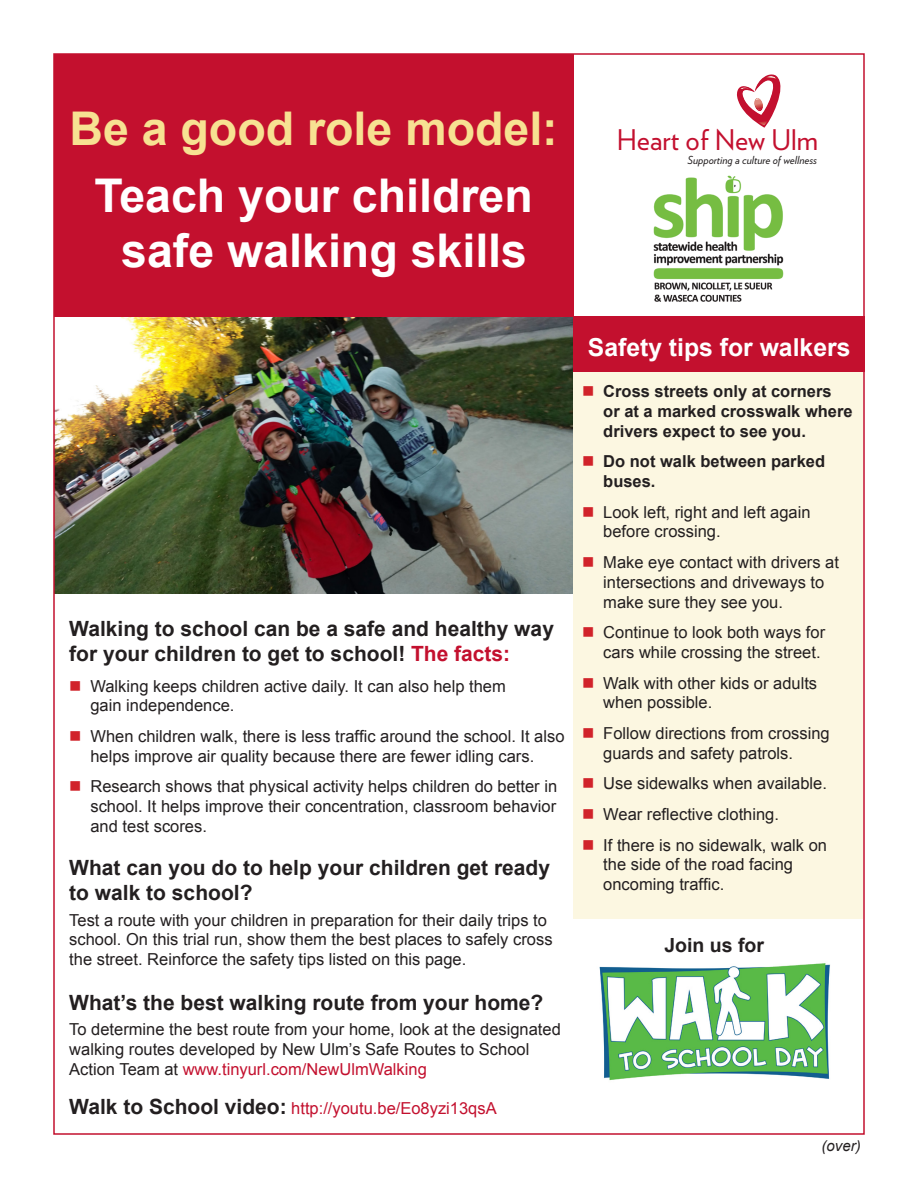
<style>
.page{position:relative;width:918px;height:1188px;background:#fff}
.page>*{position:absolute;margin:0;border:0;box-sizing:border-box;transform-origin:0 0}
.t1{font:700 46.5px/55.8px "Arial";color:#fff;text-align:center}
.t2{font:700 46.5px "Arial";color:#f7e192}
.t3{font:28.5px "Verlag";color:#c3102f}
.t4{font:700 24.75px "Arial";color:#fff}
.t5{font:700 21px/25.2px "Arial";color:#231f20}
.t6{font:700 19.5px "Arial";color:#231f20}
.t7{font:16.5px/19.8px "Arial";color:#231f20}
.t8{font:700 16.5px/19.8px "Arial";color:#231f20}
.t9{font:16.5px "Arial";color:#c3102e}
.t10{font:italic 15px "Arial";color:#231f20}
.t11{font:italic 11.1px "Verlag";color:#231f20}
.s1{color:#c3102e}
.s2{color:#d1232a}
.s3{font-weight:700;font-size:21px;color:#231f20}
</style>
<div class="page">
<img style="left:56px;top:316px;width:517px;height:278px">
<img style="left:653px;top:175px;width:131px;height:127px">
<div style="left:573px;top:316px;width:289px;height:603px;background:#fcf7e1"></div>
<div style="left:54px;top:54px;width:519px;height:262px;background:#c3102e"></div>
<img style="left:599px;top:963px;width:231px;height:118px">
<div style="left:573px;top:316px;width:292px;height:56px;background:#c3102e"></div>
<svg style="left:736px;top:74px;width:45px;height:54px"></svg>
<h1 class="t2" style="left:69px;top:111px;width:490px">Be a good role model:</h1>
<h1 class="t1" style="left:94px;top:172px;width:440px">Teach your children safe walking skills</h1>
<h2 class="t3" style="left:617px;top:123px;width:203px">Heart of New Ulm</h2>
<p class="t11" style="left:688px;top:156px;width:131px">Supporting a culture of wellness</p>
<p class="t5" style="left:69px;top:618px;width:486px">Walking to school can be a safe and healthy way for your children to get to school! <span class="s1">The facts:</span></p>
<p class="t7" style="left:90px;top:677px;width:417px;text-indent:-21px"><span class="s2">■</span> Walking keeps children active daily. It can also help them gain independence.</p>
<p class="t7" style="left:69px;top:727px;width:497px;text-align:center"><span class="s2">■</span> When children walk, there is less traffic around the school. It also helps improve air quality because there are fewer idling cars.</p>
<p class="t7" style="left:90px;top:777px;width:468px;text-align:justify;text-indent:-21px"><span class="s2">■</span> Research shows that physical activity helps children do better in school. It helps improve their concentration, classroom behavior and test scores.</p>
<p class="t5" style="left:69px;top:857px;width:482px">What can you do to help your children get ready to walk to school?</p>
<p class="t7" style="left:69px;top:910px;width:485px">Test a route with your children in preparation for their daily trips to school. On this trial run, show them the best places to safely cross the street. Reinforce the safety tips listed on this page.</p>
<p class="t5" style="left:69px;top:992px;width:476px">What’s the best walking route from your home?</p>
<p class="t7" style="left:69px;top:1020px;width:493px">To determine the best route from your home, look at the designated walking routes developed by New Ulm’s Safe Routes to School<br>Action Team at <span class="s1">www.tinyurl.com/NewUlmWalking</span></p>
<p class="t9" style="left:69px;top:1097px;width:429px"><span class="s3">Walk to School video:</span> http://youtu.be/Eo8yzi13qsA</p>
<h3 class="t4" style="left:588px;top:338px;width:264px">Safety tips for walkers</h3>
<p class="t8" style="left:603px;top:383px;width:251px;text-indent:-21px"><span class="s2">■</span> Cross streets only at corners<br>or at a marked crosswalk where drivers expect to see you.</p>
<p class="t8" style="left:603px;top:453px;width:223px;text-indent:-21px"><span class="s2">■</span> Do not walk between parked buses.</p>
<p class="t7" style="left:603px;top:503px;width:209px;text-indent:-21px"><span class="s2">■</span> Look left, right and left again before crossing.</p>
<p class="t7" style="left:603px;top:554px;width:237px;text-indent:-21px"><span class="s2">■</span> Make eye contact with drivers at intersections and driveways to make sure they see you.</p>
<p class="t7" style="left:582px;top:623px;width:245px;text-align:right"><span class="s2">■</span> Continue to look both ways for cars while crossing the street.</p>
<p class="t7" style="left:603px;top:673px;width:215px;text-indent:-21px"><span class="s2">■</span> Walk with other kids or adults when possible.</p>
<p class="t7" style="left:603px;top:725px;width:228px;text-indent:-21px"><span class="s2">■</span> Follow directions from crossing guards and safety patrols.</p>
<p class="t7" style="left:582px;top:774px;width:246px"><span class="s2">■</span> Use sidewalks when available.</p>
<p class="t7" style="left:582px;top:805px;width:198px"><span class="s2">■</span> Wear reflective clothing.</p>
<p class="t7" style="left:603px;top:836px;width:225px;text-indent:-21px"><span class="s2">■</span> If there is no sidewalk, walk on the side of the road facing oncoming traffic.</p>
<p class="t6" style="left:664px;top:938px;width:101px">Join us for</p>
<p class="t10" style="left:822px;top:1140px;width:41px">(over)</p>
</div>
